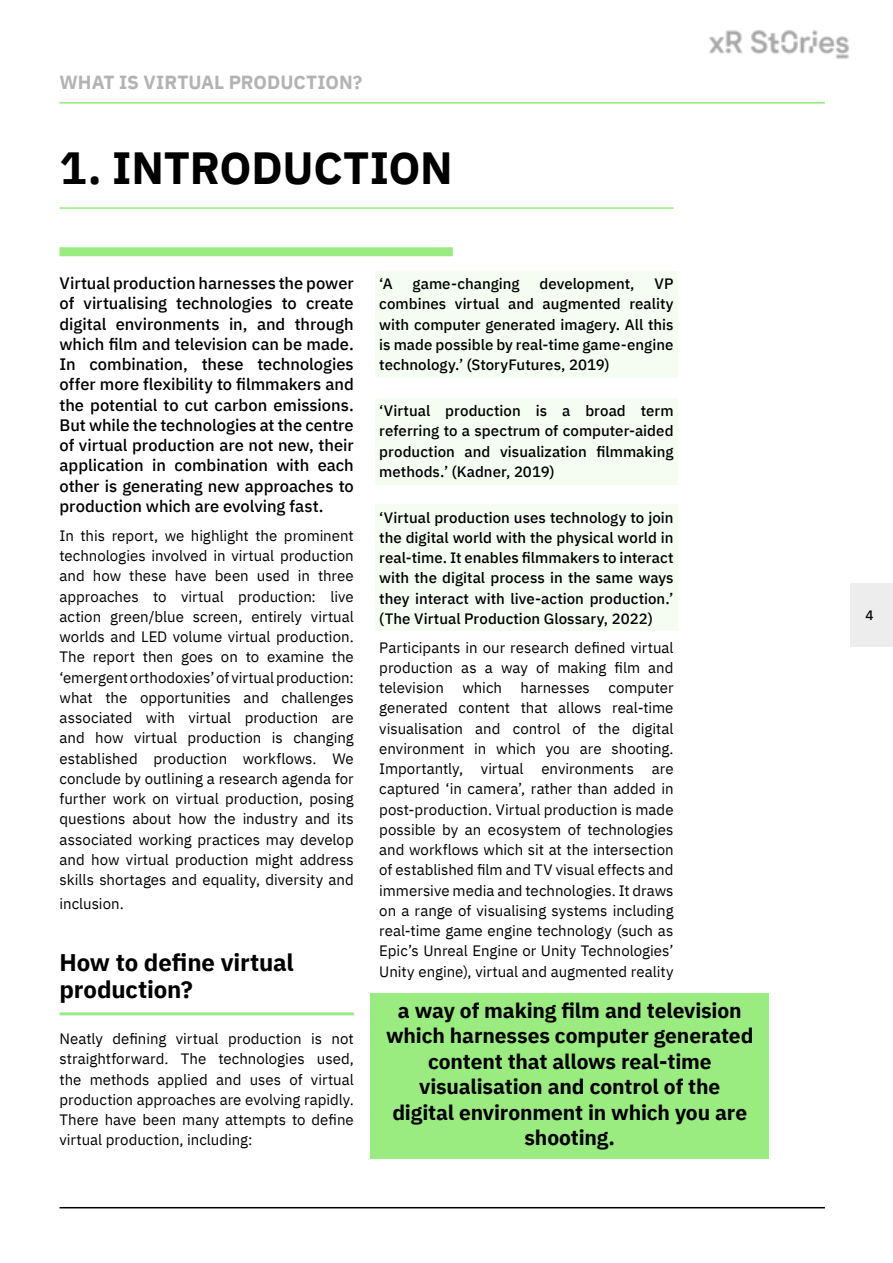
<style>
.page{position:relative;width:893px;height:1263px;background:#fff}
.page>*{position:absolute;margin:0;border:0;box-sizing:border-box;transform-origin:0 0}
.t1{font:700 45px "IBM Plex Sans";letter-spacing:-.005em;color:#000}
.t2{font:700 24px/27px "IBM Plex Sans";letter-spacing:-.005em;color:#000}
.t3{font:700 21px/25.5px "IBM Plex Sans";letter-spacing:-.005em;color:#000;text-align:center}
.t4{font:700 18.9px "IBM Plex Sans";color:#b3b3b3}
.t5{font:500 16.5px/20.2px "IBM Plex Sans";color:#000;text-align:justify}
.t6{font:15px/20.2px "IBM Plex Sans";color:#000;text-align:justify}
.t7{font:500 15px/20.2px "IBM Plex Sans";letter-spacing:.005em;color:#000;text-align:justify}
.t8{font:500 13.5px "IBM Plex Sans";color:#000}
</style>
<div class="page">
<img style="left:709px;top:30px;width:140px;height:29px">
<div style="left:60px;top:247px;width:393px;height:9px;background:#9aec80"></div>
<hr style="left:60px;top:207px;width:614px;height:2px;background:#9aec80">
<hr style="left:60px;top:1012px;width:294px;height:3px;background:#9aec80">
<div style="left:375px;top:271px;width:303px;height:107px;background:#f5fdf2"></div>
<div style="left:375px;top:398px;width:303px;height:86px;background:#f5fdf2"></div>
<div style="left:375px;top:504px;width:303px;height:127px;background:#f5fdf2"></div>
<div style="left:371px;top:993px;width:398px;height:165px;background:#9aec80"></div>
<hr style="left:60px;top:102px;width:765px;height:2px;background:#9aec80">
<div style="left:850px;top:583px;width:43px;height:64px;background:#ededed"></div>
<hr style="left:60px;top:1207px;width:765px;height:1px;background:#000">
<p class="t4" style="left:60px;top:67px;width:304px">WHAT IS VIRTUAL PRODUCTION?</p>
<h1 class="t1" style="left:60px;top:132px;width:395px">1. INTRODUCTION</h1>
<p class="t5" style="left:60px;top:272px;width:296px">Virtual production harnesses the power of virtualising technologies to create digital environments in, and through which film and television can be made.<br>In combination, these technologies offer more flexibility to filmmakers and the potential to cut carbon emissions.<br>But while the technologies at the centre of virtual production are not new, their application in combination with each other is generating new approaches to production which are evolving fast.</p>
<p class="t6" style="left:60px;top:524px;width:296px">In this report, we highlight the prominent technologies involved in virtual production and how these have been used in three approaches to virtual production: live action green/blue screen, entirely virtual worlds and LED volume virtual production.<br>The report then goes on to examine the ‘emergent orthodoxies’ of virtual production: what the opportunities and challenges associated with virtual production are and how virtual production is changing established production workflows. We conclude by outlining a research agenda for further work on virtual production, posing questions about how the industry and its associated working practices may develop and how virtual production might address skills shortages and equality, diversity and</p>
<p class="t6" style="left:60px;top:892px;width:66px">inclusion.</p>
<h2 class="t2" style="left:60px;top:947px;width:236px">How to define virtual production?</h2>
<p class="t6" style="left:60px;top:1027px;width:296px">Neatly defining virtual production is not straightforward. The technologies used, the methods applied and uses of virtual production approaches are evolving rapidly.<br>There have been many attempts to define virtual production, including:</p>
<p class="t7" style="left:379px;top:273px;width:15px">‘A</p>
<p class="t7" style="left:413px;top:273px;width:109px">game-changing</p>
<p class="t7" style="left:540px;top:273px;width:97px">development,</p>
<p class="t7" style="left:379px;top:273px;width:296px;text-indent:275px">VP combines virtual and augmented reality with computer generated imagery. All this is made possible by real-time game-engine technology.’ (StoryFutures, 2019)</p>
<p class="t7" style="left:379px;top:399px;width:296px">‘Virtual production is a broad term referring to a spectrum of computer-aided production and visualization filmmaking methods.’ (Kadner, 2019)</p>
<p class="t7" style="left:379px;top:506px;width:296px">‘Virtual production uses technology to join the digital world with the physical world in real-time. It enables filmmakers to interact with the digital process in the same ways they interact with live-action production.’ (The Virtual Production Glossary, 2022)</p>
<p class="t6" style="left:379px;top:636px;width:296px">Participants in our research defined virtual production as a way of making film and television which harnesses computer generated content that allows real-time visualisation and control of the digital environment in which you are shooting.<br>Importantly, virtual environments are captured ‘in camera’, rather than added in post-production. Virtual production is made possible by an ecosystem of technologies and workflows which sit at the intersection of established film and TV visual effects and immersive media and technologies. It draws on a range of visualising systems including real-time game engine technology (such as Epic’s Unreal Engine or Unity Technologies’ Unity engine), virtual and augmented reality</p>
<h3 class="t3" style="left:386px;top:996px;width:369px">a way of making film and television which harnesses computer generated content that allows real-time visualisation and control of the digital environment in which you are shooting.</h3>
<p class="t8" style="left:865px;top:605px;width:10px">4</p>
</div>
